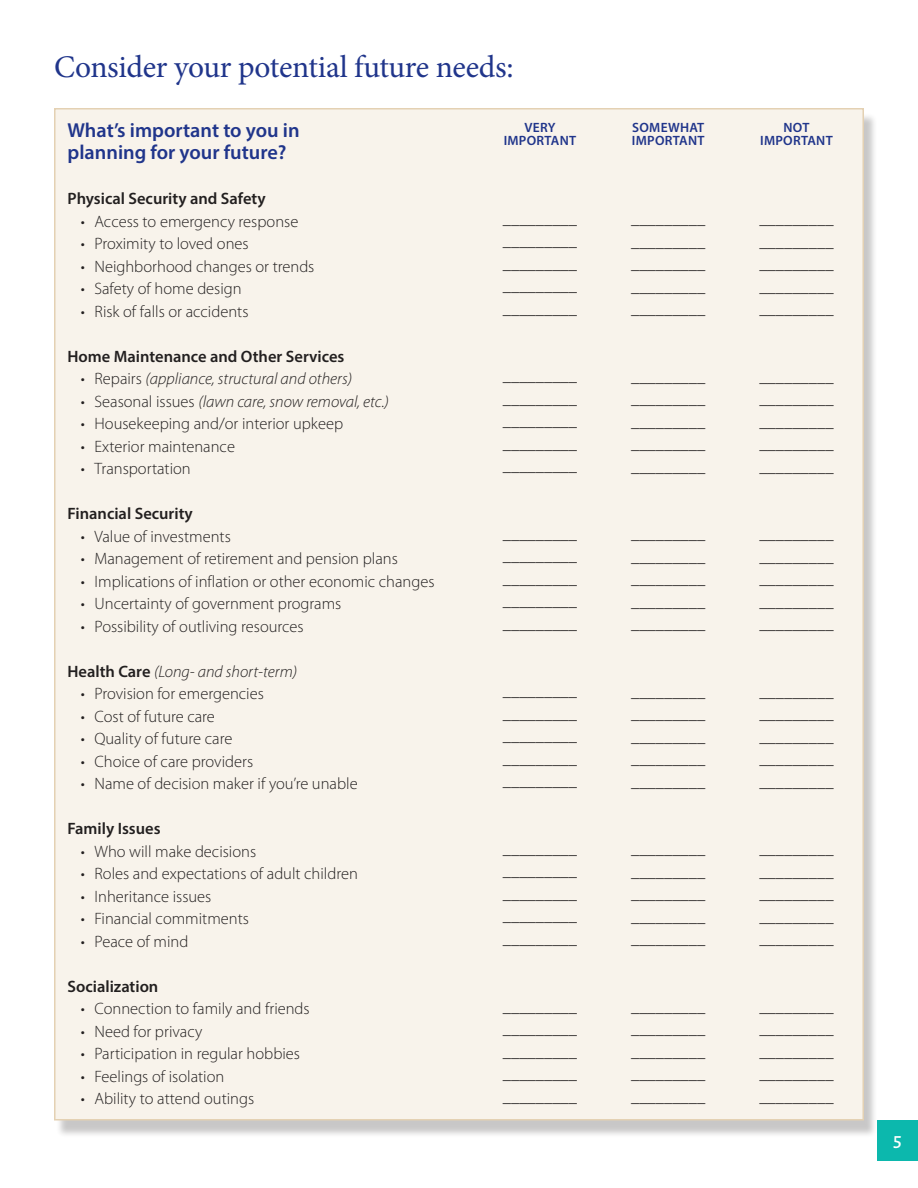
<style>
.page{position:relative;width:918px;height:1188px;background:#fff}
.page>*{position:absolute;margin:0;border:0;box-sizing:border-box;transform-origin:0 0}
.t1{font:31.5px "Minion Pro";letter-spacing:-.01em;color:#20358b}
.t2{font:600 20.25px/22.5px "Myriad Pro";color:#20358b}
.t3{font:500 20.25px "Alegreya Sans";color:#fff}
.t4{font:300 16.5px/22.5px "Myriad Pro";color:#221f1f;text-align:justify}
.t5{font:italic 300 16.5px "Myriad Pro";color:#221f1f}
.t6{font:600 16.5px "Myriad Pro";color:#221f1f}
.t7{font:600 13.5px/13.5px "Myriad Pro";letter-spacing:.02em;color:#20358b;text-align:center}
.s1{font-style:normal}
.s2{font-weight:600;font-style:normal}
</style>
<div class="page">
<div style="left:56px;top:113px;width:821px;height:1024px;background:#221f1f;opacity:.25"></div>
<div style="left:54px;top:108px;width:810px;height:1012px;background:#f8f3eb;border:2px solid #e4d1b3"></div>
<div style="left:878px;top:1120px;width:40px;height:41px;background:#0cb8ad"></div>
<h1 class="t1" style="left:54px;top:54px;width:461px">Consider your potential future needs:</h1>
<p class="t2" style="left:68px;top:120px;width:234px">What’s important to you in planning for your future?</p>
<p class="t6" style="left:68px;top:192px;width:200px">Physical Security and Safety</p>
<p class="t4" style="left:81px;top:211px;width:219px">• Access to emergency response</p>
<p class="t4" style="left:81px;top:234px;width:169px">• Proximity to loved ones</p>
<p class="t4" style="left:81px;top:256px;width:235px">• Neighborhood changes or trends</p>
<p class="t4" style="left:81px;top:279px;width:162px">• Safety of home design</p>
<p class="t4" style="left:81px;top:301px;width:169px">• Risk of falls or accidents</p>
<p class="t6" style="left:68px;top:350px;width:279px">Home Maintenance and Other Services</p>
<p class="t5" style="left:81px;top:372px;width:273px"><span class="s1">• Repairs</span> (appliance, structural and others)</p>
<p class="t5" style="left:81px;top:395px;width:310px"><span class="s1">• Seasonal issues</span> (lawn care, snow removal, etc.)</p>
<p class="t4" style="left:81px;top:414px;width:264px">• Housekeeping and/or interior upkeep</p>
<p class="t4" style="left:81px;top:436px;width:156px">• Exterior maintenance</p>
<p class="t4" style="left:81px;top:459px;width:111px">• Transportation</p>
<p class="t6" style="left:68px;top:507px;width:127px">Financial Security</p>
<p class="t4" style="left:81px;top:526px;width:151px">• Value of investments</p>
<p class="t4" style="left:81px;top:549px;width:318px">• Management of retirement and pension plans</p>
<p class="t4" style="left:81px;top:571px;width:355px">• Implications of inflation or other economic changes</p>
<p class="t4" style="left:81px;top:594px;width:262px">• Uncertainty of government programs</p>
<p class="t4" style="left:81px;top:616px;width:224px">• Possibility of outliving resources</p>
<p class="t5" style="left:68px;top:665px;width:231px"><span class="s2">Health Care</span> (Long- and short-term)</p>
<p class="t4" style="left:81px;top:684px;width:184px">• Provision for emergencies</p>
<p class="t4" style="left:81px;top:706px;width:135px">• Cost of future care</p>
<p class="t4" style="left:81px;top:729px;width:153px">• Quality of future care</p>
<p class="t4" style="left:81px;top:751px;width:174px">• Choice of care providers</p>
<p class="t4" style="left:81px;top:774px;width:278px">• Name of decision maker if you’re unable</p>
<p class="t6" style="left:67px;top:822px;width:95px">Family Issues</p>
<p class="t4" style="left:81px;top:841px;width:177px">• Who will make decisions</p>
<p class="t4" style="left:81px;top:864px;width:278px">• Roles and expectations of adult children</p>
<p class="t4" style="left:81px;top:886px;width:132px">• Inheritance issues</p>
<p class="t4" style="left:81px;top:909px;width:169px">• Financial commitments</p>
<p class="t4" style="left:81px;top:931px;width:109px">• Peace of mind</p>
<p class="t6" style="left:67px;top:980px;width:92px">Socialization</p>
<p class="t4" style="left:81px;top:999px;width:230px">• Connection to family and friends</p>
<p class="t4" style="left:81px;top:1021px;width:123px">• Need for privacy</p>
<p class="t4" style="left:81px;top:1044px;width:221px">• Participation in regular hobbies</p>
<p class="t4" style="left:81px;top:1066px;width:145px">• Feelings of isolation</p>
<p class="t4" style="left:81px;top:1089px;width:175px">• Ability to attend outings</p>
<p class="t7" style="left:504px;top:121px;width:74px">VERY<br>IMPORTANT</p>
<p class="t7" style="left:632px;top:121px;width:74px;text-align:left">SOMEWHAT<br>IMPORTANT</p>
<p class="t7" style="left:760px;top:121px;width:74px">NOT<br>IMPORTANT</p>
<p class="t4" style="left:503px;top:208px;width:76px">_________ _________ _________ _________ _________</p>
<p class="t4" style="left:631px;top:208px;width:76px">_________ _________ _________ _________ _________</p>
<p class="t4" style="left:759px;top:209px;width:76px">_________ _________ _________ _________ _________</p>
<p class="t4" style="left:503px;top:366px;width:76px">_________ _________ _________ _________ _________</p>
<p class="t4" style="left:631px;top:366px;width:76px">_________ _________ _________ _________ _________</p>
<p class="t4" style="left:759px;top:366px;width:76px">_________ _________ _________ _________ _________</p>
<p class="t4" style="left:503px;top:523px;width:76px">_________ _________ _________ _________ _________</p>
<p class="t4" style="left:631px;top:524px;width:76px">_________ _________ _________ _________ _________</p>
<p class="t4" style="left:759px;top:524px;width:76px">_________ _________ _________ _________ _________</p>
<p class="t4" style="left:503px;top:681px;width:76px">_________ _________ _________ _________ _________</p>
<p class="t4" style="left:631px;top:681px;width:76px">_________ _________ _________ _________ _________</p>
<p class="t4" style="left:759px;top:681px;width:76px">_________ _________ _________ _________ _________</p>
<p class="t4" style="left:503px;top:838px;width:76px">_________ _________ _________ _________ _________</p>
<p class="t4" style="left:631px;top:839px;width:76px">_________ _________ _________ _________ _________</p>
<p class="t4" style="left:759px;top:839px;width:76px">_________ _________ _________ _________ _________</p>
<p class="t4" style="left:503px;top:996px;width:76px">_________ _________ _________ _________ _________</p>
<p class="t4" style="left:631px;top:996px;width:76px">_________ _________ _________ _________ _________</p>
<p class="t4" style="left:759px;top:996px;width:76px">_________ _________ _________ _________ _________</p>
<p class="t3" style="left:893px;top:1133px;width:10px">5</p>
</div>
